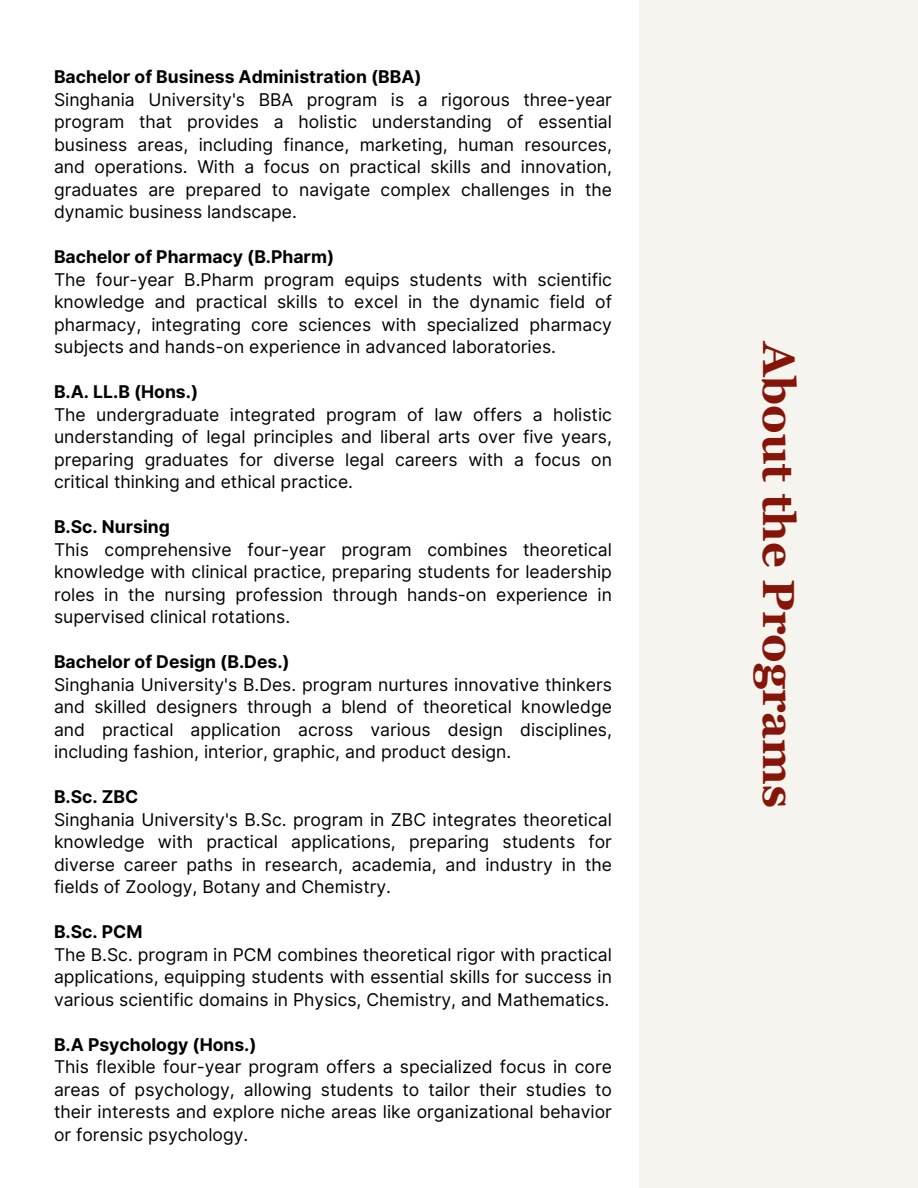
<style>
.page{position:relative;width:918px;height:1188px;background:#fff}
.page>*{position:absolute;margin:0;border:0;box-sizing:border-box;transform-origin:0 0}
.t1{font:700 45px "Georgia Pro";color:#851509}
.t2{font:17.55px/22.5px "Inter";color:#000001;text-align:justify}
.t3{font:700 17.55px "Inter";color:#000001}
</style>
<div class="page">
<div style="left:640px;top:0;width:278px;height:1188px;background:#f5f4ef"></div>
<p class="t3" style="left:54px;top:67px;width:369px">Bachelor of Business Administration (BBA)</p>
<p class="t2" style="left:54px;top:88px;width:559px">Singhania University's BBA program is a rigorous three-year program that provides a holistic understanding of essential business areas, including finance, marketing, human resources, and operations. With a focus on practical skills and innovation, graduates are prepared to navigate complex challenges in the dynamic business landscape.</p>
<p class="t3" style="left:54px;top:247px;width:282px">Bachelor of Pharmacy (B.Pharm)</p>
<p class="t2" style="left:54px;top:268px;width:559px">The four-year B.Pharm program equips students with scientific knowledge and practical skills to excel in the dynamic field of pharmacy, integrating core sciences with specialized pharmacy subjects and hands-on experience in advanced laboratories.</p>
<p class="t3" style="left:54px;top:382px;width:146px">B.A. LL.B (Hons.)</p>
<p class="t2" style="left:54px;top:403px;width:559px">The undergraduate integrated program of law offers a holistic understanding of legal principles and liberal arts over five years, preparing graduates for diverse legal careers with a focus on critical thinking and ethical practice.</p>
<p class="t3" style="left:54px;top:517px;width:117px">B.Sc. Nursing</p>
<p class="t2" style="left:54px;top:538px;width:559px">This comprehensive four-year program combines theoretical knowledge with clinical practice, preparing students for leadership roles in the nursing profession through hands-on experience in supervised clinical rotations.</p>
<p class="t3" style="left:54px;top:652px;width:237px">Bachelor of Design (B.Des.)</p>
<p class="t2" style="left:54px;top:673px;width:559px">Singhania University's B.Des. program nurtures innovative thinkers and skilled designers through a blend of theoretical knowledge and practical application across various design disciplines, including fashion, interior, graphic, and product design.</p>
<p class="t3" style="left:54px;top:787px;width:86px">B.Sc. ZBC</p>
<p class="t2" style="left:54px;top:808px;width:559px">Singhania University's B.Sc. program in ZBC integrates theoretical knowledge with practical applications, preparing students for diverse career paths in research, academia, and industry in the fields of Zoology, Botany and Chemistry.</p>
<p class="t3" style="left:54px;top:922px;width:90px">B.Sc. PCM</p>
<p class="t2" style="left:54px;top:943px;width:559px">The B.Sc. program in PCM combines theoretical rigor with practical applications, equipping students with essential skills for success in various scientific domains in Physics, Chemistry, and Mathematics.</p>
<p class="t3" style="left:54px;top:1034px;width:204px">B.A Psychology (Hons.)</p>
<p class="t2" style="left:54px;top:1056px;width:559px">This flexible four-year program offers a specialized focus in core areas of psychology, allowing students to tailor their studies to their interests and explore niche areas like organizational behavior or forensic psychology.</p>
<h1 class="t1" style="left:804px;top:342px;width:467px;rotate:90deg">About the Programs</h1>
</div>
